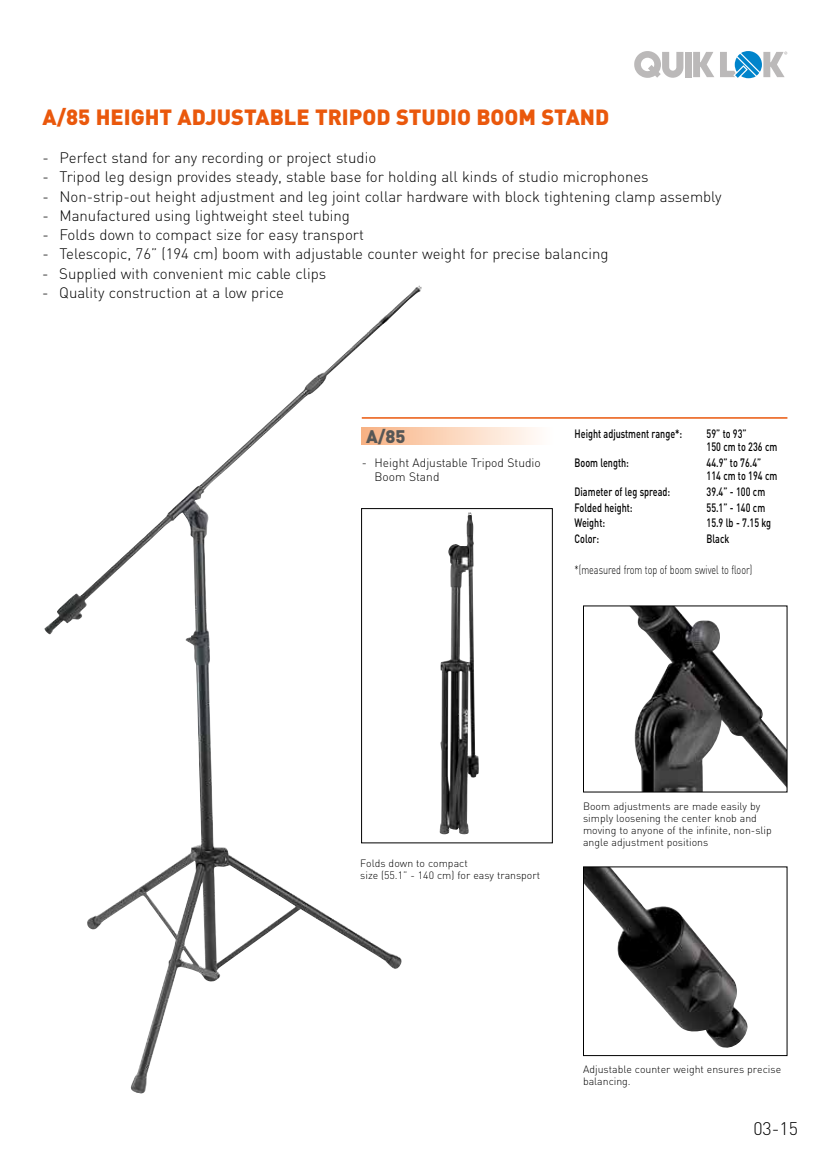
<style>
.page{position:relative;width:830px;height:1170px;background:#fff}
.page>*{position:absolute;margin:0;border:0;box-sizing:border-box;transform-origin:0 0}
.t1{font:900 21.75px "DIN";color:#ea580c}
.t2{font:300 18px "DIN";color:#000}
.t3{font:900 18px "DIN";color:#575756}
.t4{font:300 15px "DIN";color:#000}
.t5{font:500 12px/13.5px "DIN";color:#000;scale:.75 1}
.t6{font:300 12px/13.5px "DIN";color:#000}
.t7{font:300 12px "DIN";color:#000;scale:.75 1}
.t8{font:300 10.5px/12px "DIN";color:#000}
</style>
<div class="page">
<svg style="left:683px;top:51px;width:104px;height:27px"></svg>
<div style="left:684px;top:52px;width:7px;height:25px;background:#bbb9b9"></div>
<svg style="left:692px;top:51px;width:94px;height:27px"></svg>
<svg style="left:634px;top:51px;width:49px;height:27px"></svg>
<img style="left:585px;top:868px;width:163px;height:180px">
<img style="left:439px;top:512px;width:32px;height:322px">
<img style="left:630px;top:607px;width:155px;height:183px">
<div style="left:583px;top:605px;width:204px;height:187px;border:1px solid #000"></div>
<svg style="left:417px;top:427px;width:120px;height:17px;background:#fce1cd"></svg>
<hr style="left:361px;top:417px;width:426px;height:1px;background:#ea580c">
<img style="left:44px;top:287px;width:373px;height:806px">
<h1 class="t1" style="left:43px;top:102px;width:568px">A/85 HEIGHT ADJUSTABLE TRIPOD STUDIO BOOM STAND</h1>
<p class="t4" style="left:43px;top:148px;width:335px">- Perfect stand for any recording or project studio</p>
<p class="t4" style="left:42px;top:168px;width:607px">- Tripod leg design provides steady, stable base for holding all kinds of studio microphones</p>
<p class="t4" style="left:42px;top:187px;width:680px">- Non-strip-out height adjustment and leg joint collar hardware with block tightening clamp assembly</p>
<p class="t4" style="left:42px;top:206px;width:309px">- Manufactured using lightweight steel tubing</p>
<p class="t4" style="left:42px;top:225px;width:323px">- Folds down to compact size for easy transport</p>
<p class="t4" style="left:42px;top:245px;width:567px">- Telescopic, 76” (194 cm) boom with adjustable counter weight for precise balancing</p>
<p class="t4" style="left:42px;top:264px;width:285px">- Supplied with convenient mic cable clips</p>
<p class="t4" style="left:42px;top:283px;width:243px">- Quality construction at a low price</p>
<p class="t3" style="left:366px;top:424px;width:41px">A/85</p>
<p class="t6" style="left:374px;top:456px;width:168px;text-indent:-13px">- Height Adjustable Tripod Studio<br>Boom Stand</p>
<p class="t5" style="left:574px;top:426px;width:145px">Height adjustment range*:</p>
<p class="t5" style="left:706px;top:426px;width:96px">59” to 93”<br>150 cm to 236 cm</p>
<p class="t5" style="left:574px;top:455px;width:74px">Boom length:</p>
<p class="t5" style="left:706px;top:455px;width:96px">44.9” to 76.4”<br>114 cm to 194 cm</p>
<p class="t5" style="left:574px;top:484px;width:129px">Diameter of leg spread:</p>
<p class="t5" style="left:706px;top:484px;width:80px">39.4” - 100 cm</p>
<p class="t5" style="left:574px;top:500px;width:79px">Folded height:</p>
<p class="t5" style="left:706px;top:500px;width:80px">55.1” - 140 cm</p>
<p class="t5" style="left:574px;top:515px;width:42px">Weight:</p>
<p class="t5" style="left:706px;top:515px;width:88px">15.9 lb - 7.15 kg</p>
<p class="t5" style="left:574px;top:531px;width:34px">Color:</p>
<p class="t5" style="left:706px;top:531px;width:32px">Black</p>
<p class="t7" style="left:574px;top:562px;width:238px">*(measured from top of boom swivel to floor)</p>
<p class="t8" style="left:360px;top:857px;width:181px">Folds down to compact<br>size (55.1” - 140 cm) for easy transport</p>
<p class="t8" style="left:582px;top:799px;width:190px">Boom adjustments are made easily by simply loosening the center knob and moving to anyone of the infinite, non-slip angle adjustment positions</p>
<p class="t8" style="left:582px;top:1062px;width:199px">Adjustable counter weight ensures precise balancing.</p>
<p class="t2" style="left:753px;top:1116px;width:46px">03-15</p>
</div>
